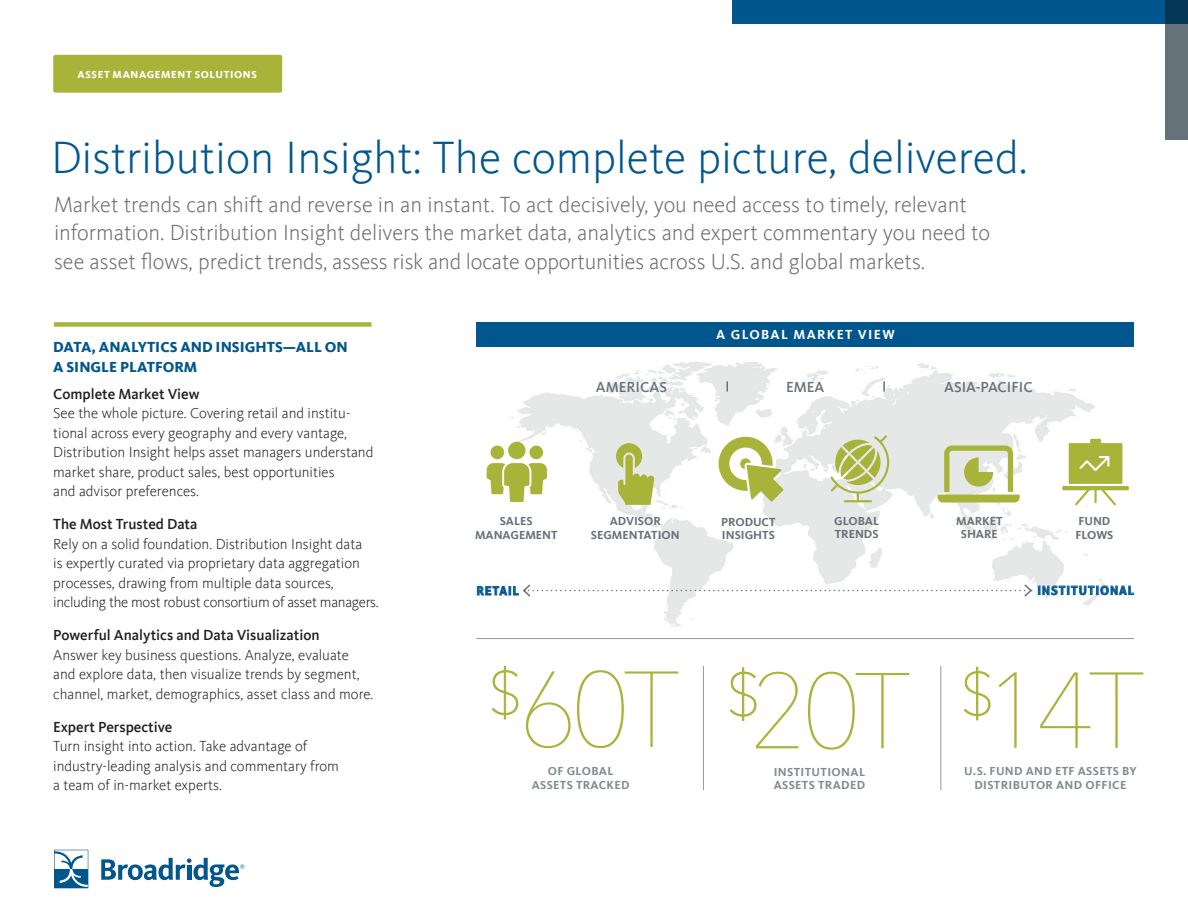
<style>
.page{position:relative;width:1188px;height:918px;background:#fff}
.page>*{position:absolute;margin:0;border:0;box-sizing:border-box;transform-origin:0 0}
.t1{font:200 106.5px "Avenir Next";letter-spacing:-.07em;color:#a7b439}
.t2{font:300 46.5px "Kievit Offc";color:#00568d}
.t3{font:300 22.5px/28.5px "Kievit Offc";color:#6c6d6d}
.t4{font:300 15px/19.5px "Kievit Offc";color:#231f20}
.Head{font:500 15px "Kievit Offc";color:#231f20}
.Head-2{font:800 15px/19.5px "Kievit Offc";color:#00568d}
.t5{font:500 15px "Kievit Offc";color:#667279}
.t6{font:700 13.5px "Kievit Offc";letter-spacing:.1em;color:#fff}
.t7{font:700 12px/13.5px "Kievit Offc";letter-spacing:.03em;color:#808c92;text-align:center}
.t8{font:700 12px/13.5px "Kievit Offc";color:#667279;text-align:center}
.t9{font:700 12px "Precision Sans";letter-spacing:.08em;color:#00568d}
.Eyebrow{font:800 10.5px "Kievit Offc";letter-spacing:.06em;color:#fff}
</style>
<div class="page">
<div style="left:477px;top:322px;width:657px;height:25px;background:#00568d"></div>
<img style="left:494px;top:361px;width:622px;height:266px">
<svg style="left:101px;top:858px;width:143px;height:29px"></svg>
<svg style="left:54px;top:850px;width:34px;height:38px"></svg>
<div style="left:1165px;top:0;width:23px;height:140px;background:#667279"></div>
<hr style="left:703px;top:666px;width:1px;height:124px;background:#989999">
<hr style="left:477px;top:638px;width:657px;height:1px;background:#989999">
<hr style="left:940px;top:666px;width:1px;height:124px;background:#989999">
<svg style="left:963px;top:667px;width:28px;height:54px"></svg>
<svg style="left:729px;top:667px;width:28px;height:54px"></svg>
<svg style="left:491px;top:666px;width:28px;height:54px"></svg>
<div style="left:53px;top:55px;width:229px;height:38px;background:#a7b439;border-radius:2px"></div>
<div style="left:491px;top:446px;width:13px;height:13px;background:#a7b439;border-radius:50%"></div>
<div style="left:529px;top:446px;width:14px;height:13px;background:#a7b439;border-radius:50%"></div>
<svg style="left:487px;top:463px;width:60px;height:39px"></svg>
<div style="left:508px;top:442px;width:18px;height:17px;background:#a7b439;border-radius:50%"></div>
<svg style="left:719px;top:437px;width:65px;height:65px"></svg>
<svg style="left:616px;top:443px;width:38px;height:62px;background:#c0c87d"></svg>
<div style="left:54px;top:322px;width:318px;height:5px;background:#a7b439"></div>
<div style="left:733px;top:0;width:432px;height:23px;background:#00568d"></div>
<div style="left:1165px;top:0;width:23px;height:23px;background:#063655"></div>
<svg style="left:830px;top:435px;width:59px;height:67px;background:#ced4a4"></svg>
<svg style="left:938px;top:445px;width:82px;height:58px"></svg>
<svg style="left:1062px;top:439px;width:67px;height:66px"></svg>
<svg style="left:477px;top:583px;width:657px;height:15px"></svg>
<svg style="left:883px;top:381px;width:2px;height:11px"></svg>
<p class="Eyebrow" style="left:77px;top:68px;width:181px">ASSET MANAGEMENT SOLUTIONS</p>
<p class="t2" style="left:51px;top:132px;width:978px">Distribution Insight: The complete picture, delivered.</p>
<p class="t3" style="left:54px;top:191px;width:938px">Market trends can shift and reverse in an instant. To act decisively, you need access to timely, relevant information. Distribution Insight delivers the market data, analytics and expert commentary you need to see asset flows, predict trends, assess risk and locate opportunities across U.S. and global markets.</p>
<p class="Head-2" style="left:53px;top:337px;width:296px">DATA, ANALYTICS AND INSIGHTS—ALL ON<br>A SINGLE PLATFORM</p>
<p class="Head" style="left:53px;top:385px;width:148px">Complete Market View</p>
<p class="t4" style="left:53px;top:404px;width:322px">See the whole picture. Covering retail and institu&shy;tional across every geography and every vantage, Distribution Insight helps asset managers understand market share, product sales, best opportunities<br>and advisor preferences.</p>
<p class="Head" style="left:53px;top:516px;width:146px">The Most Trusted Data</p>
<p class="t4" style="left:53px;top:534px;width:327px">Rely on a solid foundation. Distribution Insight data<br>is expertly curated via proprietary data aggregation processes, drawing from multiple data sources, including the most robust consortium of asset managers.</p>
<p class="Head" style="left:53px;top:627px;width:268px">Powerful Analytics and Data Visualization</p>
<p class="t4" style="left:53px;top:645px;width:322px">Answer key business questions. Analyze, evaluate and explore data, then visualize trends by segment, channel, market, demographics, asset class and more.</p>
<p class="Head" style="left:53px;top:718px;width:121px">Expert Perspective</p>
<p class="t4" style="left:53px;top:737px;width:287px">Turn insight into action. Take advantage of industry-leading analysis and commentary from a team of in-market experts.</p>
<p class="t6" style="left:716px;top:326px;width:180px">A GLOBAL MARKET VIEW</p>
<p class="t5" style="left:596px;top:378px;width:72px">AMERICAS</p>
<p class="t5" style="left:786px;top:378px;width:40px">EMEA</p>
<p class="t5" style="left:944px;top:378px;width:90px">ASIA-PACIFIC</p>
<p class="t8" style="left:591px;top:514px;width:90px">ADVISOR<br>SEGMENTATION</p>
<p class="t8" style="left:834px;top:514px;width:46px;text-align:left">GLOBAL<br>TRENDS</p>
<p class="t8" style="left:956px;top:514px;width:48px">MARKET<br>SHARE</p>
<p class="t8" style="left:1075px;top:514px;width:40px;text-align:left">FUND<br>FLOWS</p>
<p class="t8" style="left:475px;top:514px;width:84px">SALES<br>MANAGEMENT</p>
<p class="t8" style="left:721px;top:515px;width:56px;text-align:left">PRODUCT<br>INSIGHTS</p>
<p class="t9" style="left:477px;top:584px;width:44px">RETAIL</p>
<p class="t9" style="left:1037px;top:583px;width:98px">INSTITUTIONAL</p>
<p class="t1" style="left:489px;top:621px;width:424px"><sup>$</sup>60T <sup>$</sup>20T</p>
<p class="t1" style="left:961px;top:621px;width:186px"><sup>$</sup>14T</p>
<p class="t7" style="left:532px;top:764px;width:100px">OF GLOBAL<br>ASSETS TRACKED</p>
<p class="t7" style="left:964px;top:764px;width:174px">U.S. FUND AND ETF ASSETS BY<br>DISTRIBUTOR AND OFFICE</p>
<p class="t7" style="left:774px;top:765px;width:93px;text-align:left">INSTITUTIONAL<br>ASSETS TRADED</p>
</div>
